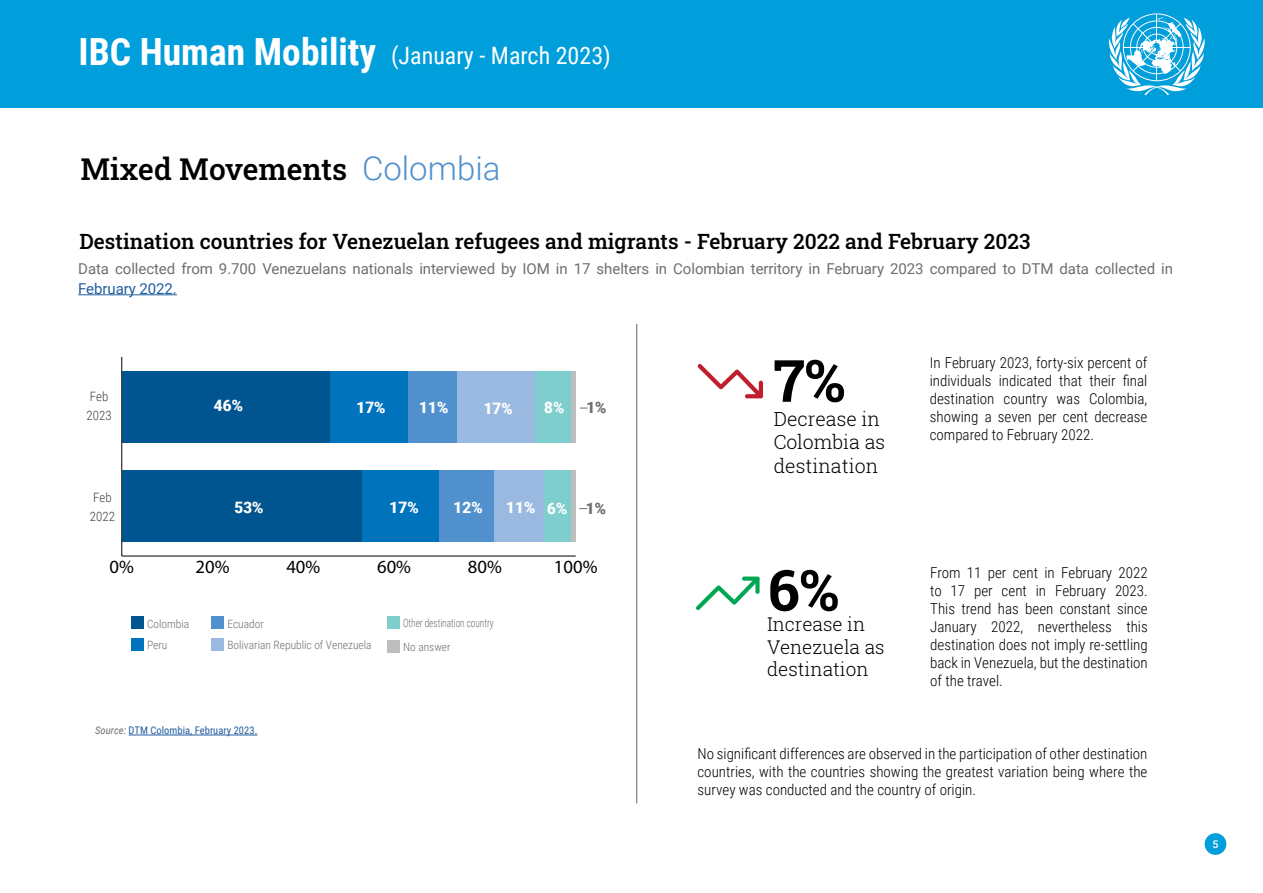
<style>
.page{position:relative;width:1263px;height:893px;background:#fff}
.page>*{position:absolute;margin:0;border:0;box-sizing:border-box;transform-origin:0 0}
.t1{font:700 58.35px "Roboto Slab";color:#000}
.t2{font:700 56.7px "Roboto Slab";color:#000}
.t3{font:700 37.5px "Roboto Condensed";color:#fff}
.t4{font:500 30px "Roboto Slab";color:#000}
.t5{font:24px "Roboto Condensed";color:#fff}
.t6{font:500 21px "Roboto Slab";color:#000}
.t7{font:300 19.5px/23.2px "Roboto Slab";color:#000}
.t8{font:300 18.9px/22.6px "Roboto Slab";color:#000}
.t9{font:18.6px "Myriad Pro";color:#000}
.t10{font:700 15.75px "Roboto Condensed";letter-spacing:-.025em;color:#fff;scale:1.18 1}
.t11{font:700 15.75px "Roboto Condensed";color:#6d6e71;scale:1.18 1}
.t12{font:300 15px/18px "Roboto Condensed";color:#000;text-align:justify}
.t13{font:15px "Roboto";letter-spacing:-.005em;color:#6d6e71}
.t14{font:15px "Roboto";letter-spacing:-.005em;color:#215e9e}
.t15{font:300 12.9px/19.4px "Roboto Condensed";color:#414042}
.t16{font:300 11.4px "Roboto Condensed";color:#6d6e71}
.t17{font:300 11.4px "Roboto Condensed";color:#6d6e71;scale:.81 1}
.t18{font:10.5px "Roboto Condensed";letter-spacing:.005em;color:#215e9e}
.t19{font:500 10.5px "Roboto";color:#fff}
.s1{font-family:"Roboto";font-weight:300;font-size:33px;color:#5091cd}
.s2{font-style:italic;color:#6d6e71}
</style>
<div class="page">
<div style="left:0;top:0;width:1263px;height:107px;background:#009edb"></div>
<svg style="left:1109px;top:13px;width:96px;height:82px"></svg>
<div style="left:1205px;top:833px;width:21px;height:22px;background:#009edb;border-radius:50%"></div>
<hr style="left:78px;top:294px;width:99px;height:1px;background:#215e9e">
<hr style="left:129px;top:735px;width:128px;height:1px;background:#215e9e">
<div style="left:387px;top:617px;width:12px;height:12px;background:#7dcecc"></div>
<div style="left:131px;top:638px;width:12px;height:12px;background:#0073bd"></div>
<div style="left:131px;top:617px;width:12px;height:12px;background:#005590"></div>
<div style="left:212px;top:617px;width:12px;height:12px;background:#5091cd"></div>
<div style="left:212px;top:638px;width:12px;height:12px;background:#9ab9e1"></div>
<div style="left:387px;top:640px;width:12px;height:12px;background:#bcbec0"></div>
<hr style="left:122px;top:556px;width:454px;height:1px;background:#000">
<hr style="left:121px;top:357px;width:1px;height:199px;background:#000">
<div style="left:122px;top:470px;width:240px;height:72px;background:#005590"></div>
<div style="left:122px;top:371px;width:209px;height:72px;background:#005590"></div>
<div style="left:362px;top:470px;width:77px;height:72px;background:#0073bd"></div>
<div style="left:331px;top:371px;width:77px;height:72px;background:#0073bd"></div>
<div style="left:439px;top:470px;width:55px;height:72px;background:#5091cd"></div>
<div style="left:408px;top:371px;width:50px;height:72px;background:#5091cd"></div>
<div style="left:494px;top:470px;width:50px;height:72px;background:#9ab9e1"></div>
<div style="left:458px;top:371px;width:77px;height:72px;background:#9ab9e1"></div>
<div style="left:544px;top:470px;width:27px;height:72px;background:#7dcecc"></div>
<div style="left:535px;top:371px;width:36px;height:72px;background:#7dcecc"></div>
<div style="left:571px;top:470px;width:5px;height:72px;background:#bcbec0"></div>
<div style="left:571px;top:371px;width:5px;height:72px;background:#bcbec0"></div>
<svg style="left:696px;top:577px;width:64px;height:33px"></svg>
<svg style="left:755px;top:577px;width:4px;height:17px"></svg>
<svg style="left:697px;top:364px;width:66px;height:34px"></svg>
<hr style="left:759px;top:381px;width:4px;height:17px;background:#be1e2d;border-radius:2px">
<hr style="left:636px;top:324px;width:1px;height:479px;background:#000">
<h3 class="t3" style="left:79px;top:26px;width:299px">IBC Human Mobility</h3>
<h3 class="t5" style="left:391px;top:38px;width:221px">(January - March 2023)</h3>
<h3 class="t4" style="left:80px;top:148px;width:421px">Mixed Movements <span class="s1">Colombia</span></h3>
<h3 class="t6" style="left:80px;top:226px;width:952px">Destination countries for Venezuelan refugees and migrants - February 2022 and February 2023</h3>
<p class="t13" style="left:78px;top:258px;width:1096px">Data collected from 9.700 Venezuelans nationals interviewed by IOM in 17 shelters in Colombian territory in February 2023 compared to DTM data collected in</p>
<p class="t14" style="left:78px;top:278px;width:100px">February 2022.</p>
<p class="t15" style="left:87px;top:386px;width:27px">Feb<br>2023</p>
<p class="t15" style="left:90px;top:487px;width:27px">Feb<br>2022</p>
<p class="t10" style="left:214px;top:395px;width:27px">46%</p>
<p class="t10" style="left:356px;top:397px;width:27px">17%</p>
<p class="t10" style="left:419px;top:397px;width:27px">11%</p>
<p class="t10" style="left:483px;top:397px;width:27px">17%</p>
<p class="t10" style="left:544px;top:397px;width:19px">8%</p>
<p class="t11" style="left:586px;top:397px;width:19px">1%</p>
<p class="t10" style="left:234px;top:497px;width:27px">53%</p>
<p class="t10" style="left:389px;top:497px;width:27px">17%</p>
<p class="t10" style="left:453px;top:497px;width:27px">12%</p>
<p class="t10" style="left:506px;top:497px;width:54px">11% 6%</p>
<p class="t11" style="left:586px;top:497px;width:19px">1%</p>
<p class="t9" style="left:110px;top:555px;width:26px">0%</p>
<p class="t9" style="left:196px;top:555px;width:35px">20%</p>
<p class="t9" style="left:286px;top:555px;width:35px">40%</p>
<p class="t9" style="left:377px;top:555px;width:35px">60%</p>
<p class="t9" style="left:468px;top:555px;width:35px">80%</p>
<p class="t9" style="left:554px;top:555px;width:45px">100%</p>
<p class="t16" style="left:147px;top:616px;width:44px">Colombia</p>
<p class="t16" style="left:227px;top:615px;width:38px">Ecuador</p>
<p class="t17" style="left:403px;top:615px;width:113px">Other destination country</p>
<p class="t16" style="left:147px;top:637px;width:22px">Peru</p>
<p class="t16" style="left:227px;top:637px;width:146px">Bolivarian Republic of Venezuela</p>
<p class="t16" style="left:403px;top:639px;width:49px">No answer</p>
<p class="t18" style="left:95px;top:723px;width:164px"><span class="s2">Source:</span> DTM Colombia, February 2023.</p>
<h1 class="t1" style="left:773px;top:341px;width:74px">7%</h1>
<h3 class="t7" style="left:774px;top:407px;width:113px">Decrease in<br>Colombia as destination</h3>
<h2 class="t2" style="left:768px;top:551px;width:73px">6%</h2>
<p class="t8" style="left:767px;top:612px;width:119px">Increase in<br>Venezuela as destination</p>
<p class="t12" style="left:930px;top:353px;width:219px">In February 2023, forty-six percent of individuals indicated that their final destination country was Colombia, showing a seven per cent decrease compared to February 2022.</p>
<p class="t12" style="left:930px;top:563px;width:219px">From 11 per cent in February 2022 to 17 per cent in February 2023.<br>This trend has been constant since January 2022, nevertheless this destination does not imply re-settling back in Venezuela, but the destination of the travel.</p>
<p class="t12" style="left:697px;top:744px;width:451px">No significant differences are observed in the participation of other destination countries, with the countries showing the greatest variation being where the survey was conducted and the country of origin.</p>
<p class="t19" style="left:1212px;top:837px;width:7px">5</p>
</div>
